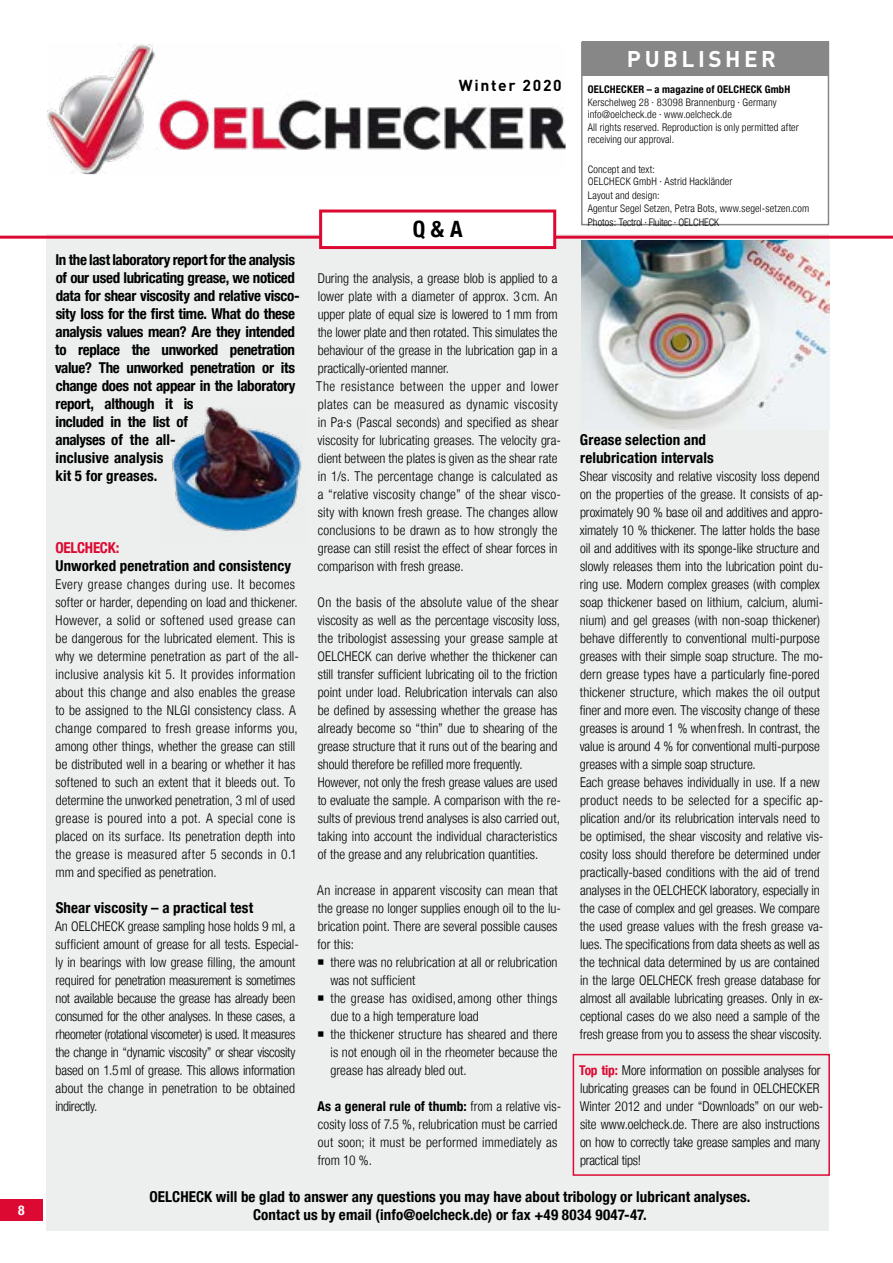
<style>
.page{position:relative;width:893px;height:1263px;background:#fff}
.page>*{position:absolute;margin:0;border:0;box-sizing:border-box;transform-origin:0 0}
.t1{font:700 22.5px "DIN Pro";letter-spacing:.155em;color:#fff}
.t2{font:700 condensed 22.5px "Helvetica Neue LT";color:#000}
.t3{font:700 15.75px "DIN Pro";letter-spacing:.105em;color:#000}
.t4{font:700 condensed 15px/18px "Helvetica Neue LT";letter-spacing:-.015em;color:#000}
.t5{font:700 condensed 15px/18px "Helvetica Neue LT";letter-spacing:.005em;color:#000}
.t6{font:700 condensed 15px "Helvetica Neue LT";letter-spacing:.01em;color:#000}
.t7{font:700 condensed 15px "Helvetica Neue LT";letter-spacing:-.015em;color:#dc0a33}
.t8{font:300 condensed 13.5px/18px "Helvetica Neue LT";letter-spacing:.005em;color:#000}
.t9{font:700 condensed 13.5px "Helvetica Neue LT";color:#fff}
.t10{font:300 condensed 10.5px/12.6px "Helvetica Neue LT";letter-spacing:.015em;color:#000}
.t11{font:700 condensed 10.5px "Helvetica Neue LT";letter-spacing:.02em;color:#000}
.t12{font:300 condensed 10.5px "Helvetica Neue LT";letter-spacing:-.01em;color:#000}
.s1{font-weight:700}
.s2{font-weight:700;color:#dc0a33}
</style>
<div class="page">
<div style="left:0;top:1199px;width:43px;height:21px;background:#dc0a33"></div>
<img style="left:47px;top:44px;width:519px;height:130px">
<div style="left:581px;top:42px;width:248px;height:183px;border:2px solid #878787"></div>
<div style="left:582px;top:42px;width:246px;height:34px;background:#878787"></div>
<div style="left:46px;top:235px;width:783px;height:996px;background:#edeeee"></div>
<hr style="left:0;top:236px;width:893px;height:3px;background:#dc0a33">
<div style="left:321px;top:211px;width:234px;height:37px;background:#fff"></div>
<div style="left:319px;top:209px;width:237px;height:40px;border:3px solid #dc0a33"></div>
<img style="left:581px;top:240px;width:248px;height:189px">
<img style="left:172px;top:408px;width:130px;height:123px">
<div style="left:573px;top:1054px;width:257px;height:122px;border:2px solid #dc0a33"></div>
<p class="t9" style="left:18px;top:1202px;width:8px">8</p>
<p class="t3" style="left:459px;top:75px;width:105px">Winter 2020</p>
<p class="t4" style="left:55px;top:251px;width:246px">In the last laboratory report for the analysis of our used lubricating grease, we noticed data for shear viscosity and relative visco&shy;sity loss for the first time. What do these analysis values mean? Are they intended to replace the unworked penetration value? The unworked penetration or its change does not appear in the laboratory report, although it is<br>included in the list of<br>analyses of the all-<br>inclusive analysis<br>kit 5 for greases.</p>
<p class="t7" style="left:55px;top:539px;width:65px">OELCHECK:</p>
<p class="t5" style="left:56px;top:557px;width:237px">Unworked penetration and consistency</p>
<p class="t8" style="left:55px;top:575px;width:245px">Every grease changes during use. It becomes softer or harder, depending on load and thickener.<br>However, a solid or softened used grease can be dangerous for the lubricated element. This is why we determine penetration as part of the all&shy;inclusive analysis kit 5. It provides information about this change and also enables the grease to be assigned to the NLGI consistency class. A change compared to fresh grease informs you, among other things, whether the grease can still be distributed well in a bearing or whether it has softened to such an extent that it bleeds out. To determine the unworked penetration, 3 ml of used grease is poured into a pot. A special cone is placed on its surface. Its penetration depth into the grease is measured after 5 seconds in 0.1 mm and specified as penetration.</p>
<p class="t6" style="left:56px;top:899px;width:199px">Shear viscosity – a practical test</p>
<p class="t8" style="left:55px;top:917px;width:245px">An OELCHECK grease sampling hose holds 9 ml, a sufficient amount of grease for all tests. Especial&shy;ly in bearings with low grease filling, the amount required for penetration measurement is sometimes not available because the grease has already been consumed for the other analyses. In these cases, a rheometer (rotational viscometer) is used. It measures the change in “dynamic viscosity” or shear viscosity based on 1.5ml of grease. This allows information about the change in penetration to be obtained indirectly.</p>
<h1 class="t2" style="left:413px;top:215px;width:51px">Q&amp;A</h1>
<p class="t8" style="left:316px;top:269px;width:246px">During the analysis, a grease blob is applied to a lower plate with a diameter of approx. 3 cm. An upper plate of equal size is lowered to 1mm from the lower plate and then rotated. This simulates the behaviour of the grease in the lubrication gap in a practically-oriented manner.<br>The resistance between the upper and lower plates can be measured as dynamic viscosity in Pa·s (Pascal seconds) and specified as shear viscosity for lubricating greases. The velocity gra&shy;dient between the plates is given as the shear rate in 1/s. The percentage change is calculated as a “relative viscosity change” of the shear visco&shy;sity with known fresh grease. The changes allow conclusions to be drawn as to how strongly the grease can still resist the effect of shear forces in comparison with fresh grease.</p>
<p class="t8" style="left:317px;top:593px;width:245px">On the basis of the absolute value of the shear viscosity as well as the percentage viscosity loss, the tribologist assessing your grease sample at OELCHECK can derive whether the thickener can still transfer sufficient lubricating oil to the friction point under load. Relubrication intervals can also be defined by assessing whether the grease has already become so “thin” due to shearing of the grease structure that it runs out of the bearing and should therefore be refilled more frequently.<br>However, not only the fresh grease values are used to evaluate the sample. A comparison with the re&shy;sults of previous trend analyses is also carried out, taking into account the individual characteristics of the grease and any relubrication quantities.</p>
<p class="t8" style="left:317px;top:881px;width:245px">An increase in apparent viscosity can mean that the grease no longer supplies enough oil to the lu&shy;brication point. There are several possible causes for this:</p>
<p class="t8" style="left:330px;top:953px;width:229px">there was no relubrication at all or relubrication was not sufficient<br>the grease has oxidised,among other things due to a high temperature load<br>the thickener structure has sheared and there is not enough oil in the rheometer because the grease has already bled out.</p>
<p class="t8" style="left:317px;top:1097px;width:245px"><span class="s1">As a general rule of thumb:</span> from a relative vis&shy;cosity loss of 7.5 %, relubrication must be carried out soon; it must be performed immediately as from 10 %.</p>
<h1 class="t1" style="left:627px;top:44px;width:151px">PUBLISHER</h1>
<p class="t11" style="left:588px;top:83px;width:204px">OELCHECKER – a magazine of OELCHECK GmbH</p>
<p class="t10" style="left:588px;top:96px;width:213px">Kerschelweg 28 · 83098 Brannenburg · Germany info@oelcheck.de · www.oelcheck.de<br>All rights reserved. Reproduction is only permitted after receiving our approval.</p>
<p class="t10" style="left:588px;top:163px;width:146px">Concept and text:<br>OELCHECK GmbH · Astrid Hackländer</p>
<p class="t10" style="left:588px;top:189px;width:223px">Layout and design:<br>Agentur Segel Setzen, Petra Bots, www.segel-setzen.com</p>
<p class="t12" style="left:588px;top:216px;width:133px">Photos: Tectrol · Fluitec · OELCHECK</p>
<p class="t5" style="left:580px;top:431px;width:135px">Grease selection and relubrication intervals</p>
<p class="t8" style="left:580px;top:467px;width:245px">Shear viscosity and relative viscosity loss depend on the properties of the grease. It consists of ap&shy;proximately 90 % base oil and additives and appro&shy;ximately 10 % thickener. The latter holds the base oil and additives with its sponge-like structure and slowly releases them into the lubrication point du&shy;ring use. Modern complex greases (with complex soap thickener based on lithium, calcium, alumi&shy;nium) and gel greases (with non-soap thickener) behave differently to conventional multi-purpose greases with their simple soap structure. The mo&shy;dern grease types have a particularly fine-pored thickener structure, which makes the oil output finer and more even. The viscosity change of these greases is around 1 % whenfresh. In contrast, the value is around 4 % for conventional multi-purpose greases with a simple soap structure.<br>Each grease behaves individually in use. If a new product needs to be selected for a specific ap&shy;plication and/or its relubrication intervals need to be optimised, the shear viscosity and relative vis&shy;cosity loss should therefore be determined under practically-based conditions with the aid of trend analyses in the OELCHECK laboratory, especially in the case of complex and gel greases. We compare the used grease values with the fresh grease va&shy;lues. The specifications from data sheets as well as the technical data determined by us are contained in the large OELCHECK fresh grease database for almost all available lubricating greases. Only in ex&shy;ceptional cases do we also need a sample of the fresh grease from you to assess the shear viscosity.</p>
<p class="t8" style="left:579px;top:1061px;width:246px"><span class="s2">Top tip:</span> More information on possible analyses for lubricating greases can be found in OELCHECKER Winter 2012 and under “Downloads” on our web&shy;site www.oelcheck.de. There are also instructions on how to correctly take grease samples and many practical tips!</p>
<p class="t5" style="left:149px;top:1188px;width:603px;text-align:center">OELCHECK will be glad to answer any questions you may have about tribology or lubricant analyses.<br>Contact us by email (info@oelcheck.de) or fax +49 8034 9047-47.</p>
</div>
